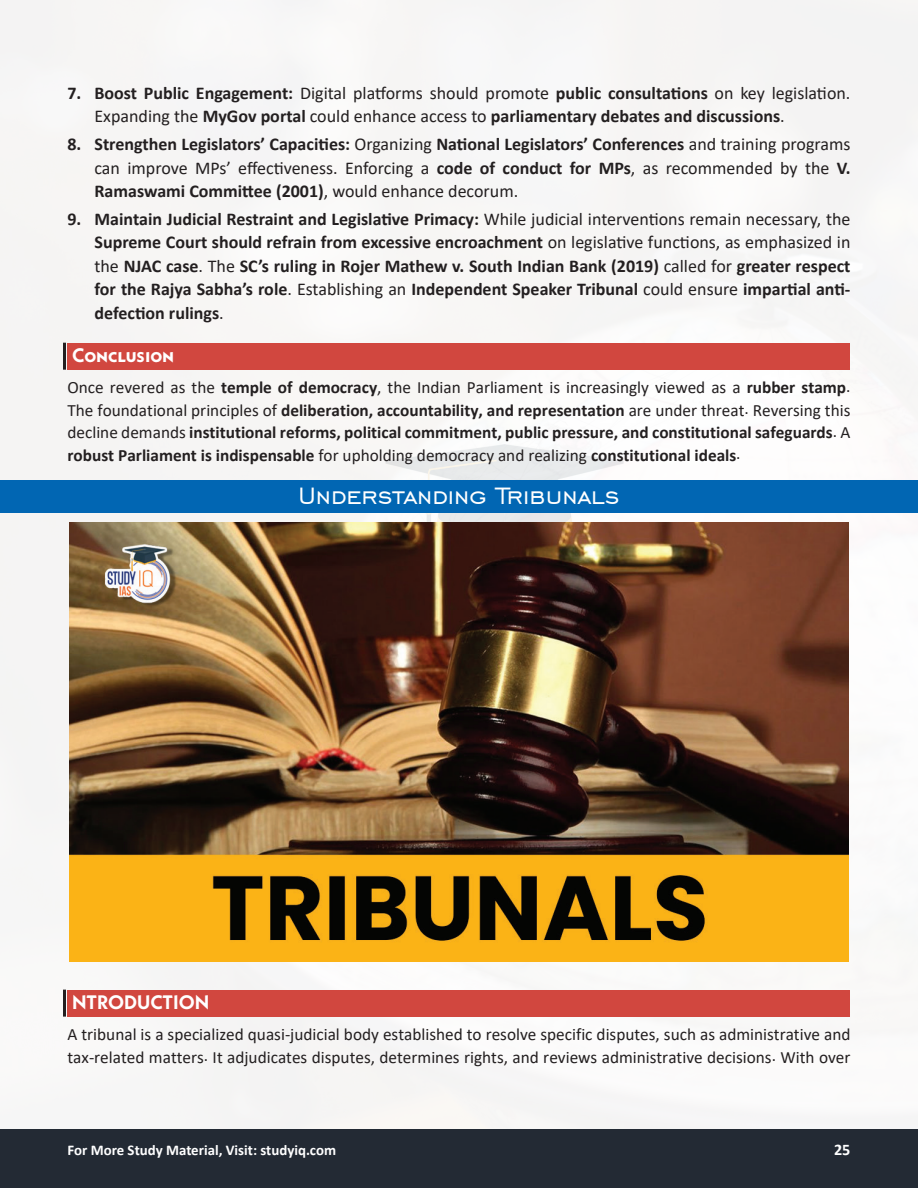
<style>
.page{position:relative;width:918px;height:1188px;background:#fff}
.page>*{position:absolute;margin:0;border:0;box-sizing:border-box;transform-origin:0 0}
.t1{font:30px "Engravers Gothic BT";color:#fff}
.t2{font:700 19.5px "Neue Kabel";color:#fff}
.t3{font:700 18px/23.4px "Calibri";color:#231f20;text-align:justify}
.t4{font:700 17.25px/22.5px "Calibri";color:#231f20;text-align:justify}
.t5{font:17.25px/22.4px "Calibri";color:#231f20}
.t6{font:700 16.2px "Calibri";color:#fff}
.t7{font:700 14.85px "Calibri";color:#fff}
.s1{font-weight:400}
</style>
<div class="page">
<div style="left:0;top:0;width:918px;height:1130px;background:#f7f6f6"></div>
<img style="left:291px;top:445px;width:336px;height:77px">
<div style="left:0;top:1130px;width:918px;height:58px;background:#232a34"></div>
<div style="left:68px;top:343px;width:782px;height:27px;background:#d1473f"></div>
<hr style="left:63px;top:343px;width:3px;height:27px;background:#231f20">
<div style="left:0;top:480px;width:918px;height:33px;background:#0166b3"></div>
<div style="left:68px;top:990px;width:782px;height:27px;background:#d1473f"></div>
<hr style="left:63px;top:990px;width:3px;height:27px;background:#231f20">
<img style="left:69px;top:522px;width:780px;height:439px">
<p class="t3" style="left:95px;top:81px;width:757px;text-indent:-27px">7. Boost Public Engagement: <span class="s1">Digital platforms should promote</span> public consultations <span class="s1">on key legislation.<br>Expanding the</span> MyGov portal <span class="s1">could enhance access to</span> parliamentary debates and discussions<span class="s1">.</span></p>
<p class="t3" style="left:95px;top:132px;width:758px;text-indent:-27px">8. Strengthen Legislators’ Capacities: <span class="s1">Organizing</span> National Legislators’ Conferences <span class="s1">and training programs can improve MPs’ effectiveness. Enforcing a</span> code of conduct for MPs<span class="s1">, as recommended by the</span> V.<br>Ramaswami Committee (2001)<span class="s1">, would enhance decorum.</span></p>
<p class="t3" style="left:94px;top:207px;width:758px;text-indent:-27px">9. Maintain Judicial Restraint and Legislative Primacy: <span class="s1">While judicial interventions remain necessary, the </span>Supreme Court should refrain from excessive encroachment <span class="s1">on legislative functions, as emphasized in the</span> NJAC case<span class="s1">. The</span> SC’s ruling in Rojer Mathew v. South Indian Bank (2019) <span class="s1">called for</span> greater respect for the Rajya Sabha’s role<span class="s1">. Establishing an</span> Independent Speaker Tribunal <span class="s1">could ensure</span> impartial anti&shy;defection rulings<span class="s1">.</span></p>
<p class="t2" style="left:72px;top:343px;width:104px">Conclusion</p>
<p class="t4" style="left:67px;top:376px;width:785px"><span class="s1">Once revered as the</span> temple of democracy<span class="s1">, the Indian Parliament is increasingly viewed as a</span> rubber stamp<span class="s1">.<br>The foundational principles of</span> deliberation, accountability, and representation <span class="s1">are under threat. Reversing this decline demands</span> institutional reforms, political commitment, public pressure, and constitutional safeguards<span class="s1">. A </span>robust Parliament is indispensable <span class="s1">for upholding democracy and realizing</span> constitutional ideals<span class="s1">.</span></p>
<h1 class="t1" style="left:298px;top:479px;width:323px">Understanding Tribunals</h1>
<p class="t2" style="left:72px;top:990px;width:139px">NTRODUCTION</p>
<p class="t5" style="left:68px;top:1023px;width:785px">A tribunal is a specialized quasi-judicial body established to resolve specific disputes, such as administrative and tax-related matters. It adjudicates disputes, determines rights, and reviews administrative decisions. With over</p>
<p class="t7" style="left:68px;top:1140px;width:270px">For More Study Material, Visit: studyiq.com</p>
<p class="t6" style="left:834px;top:1138px;width:18px">25</p>
</div>
